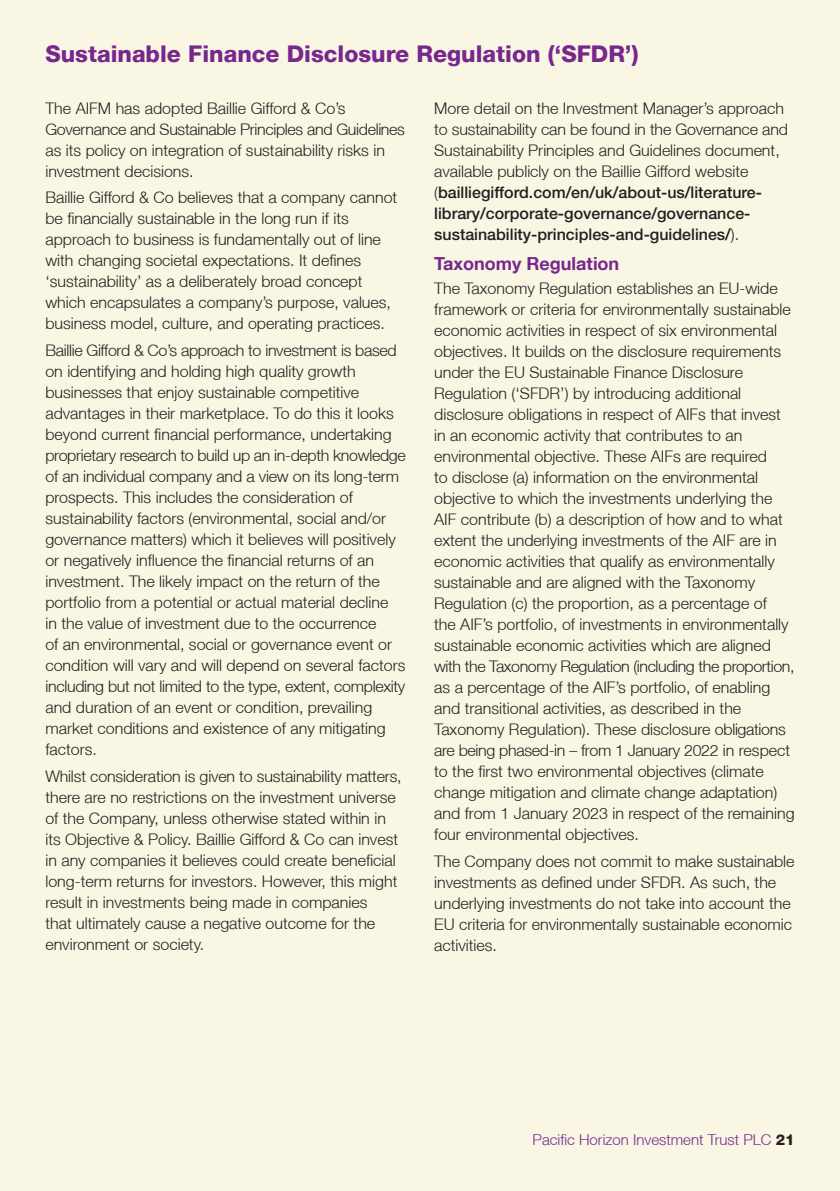
<style>
.page{position:relative;width:840px;height:1191px;background:#fff}
.page>*{position:absolute;margin:0;border:0;box-sizing:border-box;transform-origin:0 0}
.t1{font:800 23px "Helvetica Neue LT";color:#77278d}
.t2{font:700 18px "Helvetica Neue LT";color:#77278d}
.t3{font:300 16px/21px "Helvetica Neue LT";color:#231f20}
.t4{font:500 16px/21px "Helvetica Neue LT Std";color:#231f20}
.t5{font:300 15px "Helvetica Neue LT";color:#77278d}
.s1{font-family:"Helvetica Neue LT";font-weight:300}
.s2{font-weight:800;color:#231f20}
</style>
<div class="page">
<div style="left:0;top:0;width:839px;height:1191px;background:#f9f6e4"></div>
<h1 class="t1" style="left:45px;top:40px;width:594px">Sustainable Finance Disclosure Regulation (‘SFDR’)</h1>
<p class="t3" style="left:434px;top:97px;width:355px">More detail on the Investment Manager’s approach to sustainability can be found in the Governance and Sustainability Principles and Guidelines document, available publicly on the Baillie Gifford website</p>
<p class="t4" style="left:434px;top:181px;width:329px"><span class="s1">(</span>bailliegifford.com/en/uk/about-us/literature&shy;library/corporate-governance/governance&shy;sustainability-principles-and-guidelines/<span class="s1">).</span></p>
<p class="t2" style="left:434px;top:252px;width:186px">Taxonomy Regulation</p>
<p class="t3" style="left:434px;top:277px;width:362px">The Taxonomy Regulation establishes an EU-wide framework or criteria for environmentally sustainable economic activities in respect of six environmental objectives. It builds on the disclosure requirements under the EU Sustainable Finance Disclosure Regulation (‘SFDR’) by introducing additional disclosure obligations in respect of AIFs that invest in an economic activity that contributes to an environmental objective. These AIFs are required<br>to disclose (a) information on the environmental objective to which the investments underlying the AIF contribute (b) a description of how and to what extent the underlying investments of the AIF are in economic activities that qualify as environmentally sustainable and are aligned with the Taxonomy Regulation (c) the proportion, as a percentage of<br>the AIF’s portfolio, of investments in environmentally sustainable economic activities which are aligned with the Taxonomy Regulation (including the proportion, as a percentage of the AIF’s portfolio, of enabling and transitional activities, as described in the Taxonomy Regulation). These disclosure obligations are being phased-in – from 1 January 2022 in respect to the first two environmental objectives (climate change mitigation and climate change adaptation) and from 1 January 2023 in respect of the remaining four environmental objectives.</p>
<p class="t3" style="left:434px;top:850px;width:361px">The Company does not commit to make sustainable investments as defined under SFDR. As such, the underlying investments do not take into account the EU criteria for environmentally sustainable economic activities.</p>
<p class="t3" style="left:45px;top:97px;width:361px">The AIFM has adopted Baillie Gifford &amp; Co’s Governance and Sustainable Principles and Guidelines as its policy on integration of sustainability risks in investment decisions.</p>
<p class="t3" style="left:45px;top:187px;width:353px">Baillie Gifford &amp; Co believes that a company cannot be financially sustainable in the long run if its approach to business is fundamentally out of line with changing societal expectations. It defines ‘sustainability’ as a deliberately broad concept which encapsulates a company’s purpose, values, business model, culture, and operating practices.</p>
<p class="t3" style="left:45px;top:339px;width:361px">Baillie Gifford &amp; Co’s approach to investment is based on identifying and holding high quality growth businesses that enjoy sustainable competitive advantages in their marketplace. To do this it looks beyond current financial performance, undertaking proprietary research to build up an in-depth knowledge of an individual company and a view on its long-term prospects. This includes the consideration of sustainability factors (environmental, social and/or governance matters) which it believes will positively or negatively influence the financial returns of an investment. The likely impact on the return of the portfolio from a potential or actual material decline<br>in the value of investment due to the occurrence<br>of an environmental, social or governance event or condition will vary and will depend on several factors including but not limited to the type, extent, complexity and duration of an event or condition, prevailing market conditions and existence of any mitigating factors.</p>
<p class="t3" style="left:45px;top:765px;width:357px">Whilst consideration is given to sustainability matters, there are no restrictions on the investment universe of the Company, unless otherwise stated within in its Objective &amp; Policy. Baillie Gifford &amp; Co can invest in any companies it believes could create beneficial long-term returns for investors. However, this might result in investments being made in companies<br>that ultimately cause a negative outcome for the environment or society.</p>
<p class="t5" style="left:532px;top:1130px;width:263px">Pacific Horizon Investment Trust PLC <span class="s2">21</span></p>
</div>
